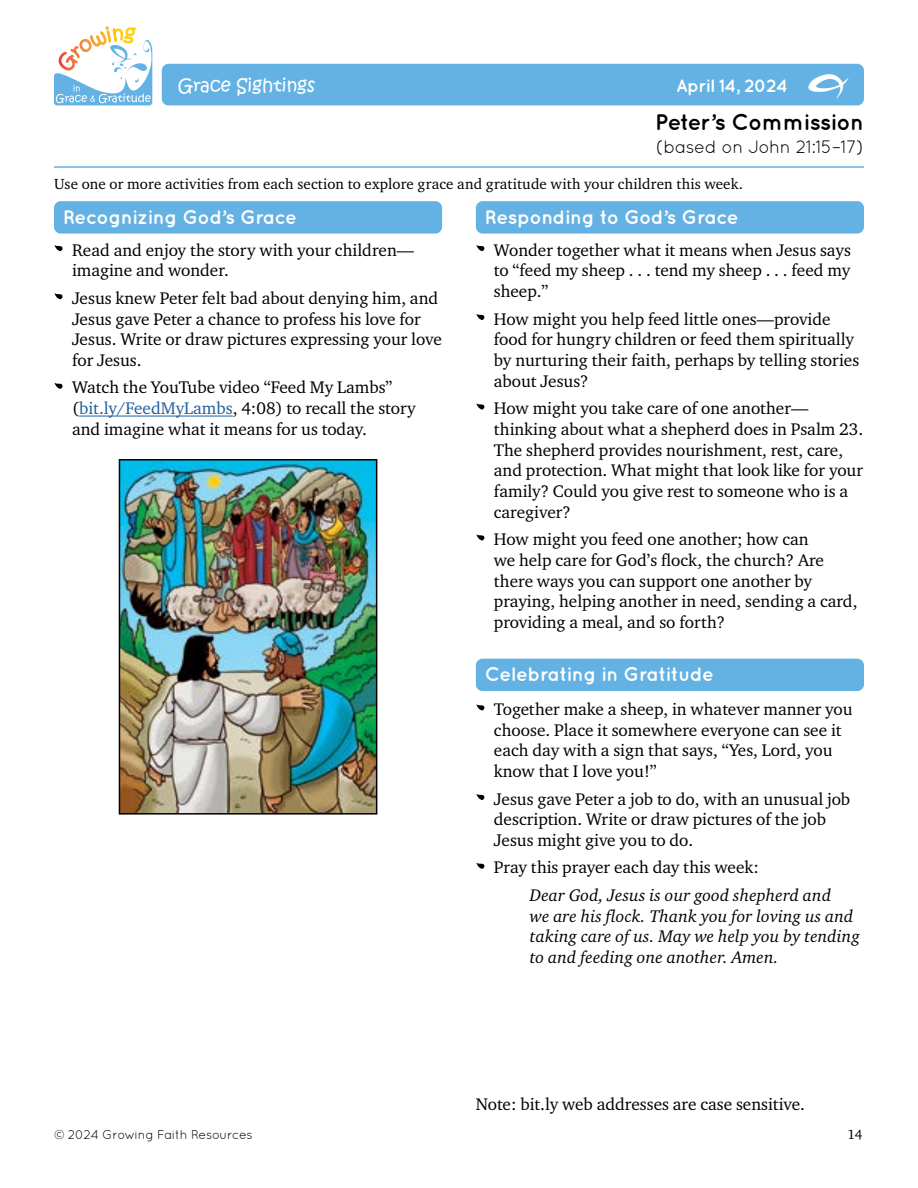
<style>
.page{position:relative;width:918px;height:1188px;background:#fff}
.page>*{position:absolute;margin:0;border:0;box-sizing:border-box;transform-origin:0 0}
.t1{font:60px "Growing Grace Gratitude";color:#000}
.t2{font:45px "Growing Grace Gratitude";color:#fff}
.t3{font:700 22.5px "Quicksand";letter-spacing:-.02em;color:#000}
.t4{font:700 19.5px "Quicksand";letter-spacing:-.02em;color:#fff}
.t5{font:18px "Quicksand";letter-spacing:-.02em;color:#000}
.t6{font:18px "Kristen Normal ITC Std";color:#fff}
.t7{font:700 18px "Quicksand";letter-spacing:-.03em;color:#fff}
.t8{font:17.25px/20.7px "Charter ITC Std";color:#000}
.t9{font:italic 17.25px/20.7px "Charter ITC Std";letter-spacing:.01em;color:#000}
.t10{font:15px "Charter ITC Std";letter-spacing:.01em;color:#000}
.t11{font:13.5px "Charter ITC Std";color:#000}
.t12{font:12.75px "Quicksand";letter-spacing:-.03em;color:#000}
.s1{color:#215e9e}
</style>
<div class="page">
<svg style="left:54px;top:26px;width:98px;height:79px"></svg>
<div style="left:162px;top:64px;width:702px;height:41px;background:#63b2e3;border-radius:7px"></div>
<hr style="left:79px;top:416px;width:154px;height:1px;background:#215e9e">
<div style="left:54px;top:201px;width:388px;height:33px;background:#63b2e3;border-radius:7px"></div>
<img style="left:122px;top:462px;width:252px;height:350px">
<div style="left:119px;top:459px;width:258px;height:356px;border:2px solid #000"></div>
<div style="left:476px;top:201px;width:388px;height:33px;background:#63b2e3;border-radius:7px"></div>
<div style="left:476px;top:659px;width:388px;height:32px;background:#63b2e3;border-radius:7px"></div>
<hr style="left:54px;top:166px;width:810px;height:2px;background:#63b2e3">
<p class="t6" style="left:178px;top:74px;width:139px">Grace Sightings</p>
<p class="t7" style="left:676px;top:75px;width:113px">April 14, 2024</p>
<h2 class="t2" style="left:808px;top:67px;width:42px">E</h2>
<h3 class="t3" style="left:655px;top:109px;width:210px">Peter’s Commission</h3>
<p class="t5" style="left:656px;top:137px;width:209px">(based on John 21:15–17)</p>
<p class="t10" style="left:54px;top:174px;width:690px">Use one or more activities from each section to explore grace and gratitude with your children this week.</p>
<p class="t4" style="left:63px;top:205px;width:236px">Recognizing God’s Grace</p>
<h1 class="t1" style="left:54px;top:226px;width:11px">Z</h1>
<p class="t8" style="left:72px;top:239px;width:344px">Read and enjoy the story with your children— imagine and wonder.</p>
<h1 class="t1" style="left:54px;top:274px;width:11px">Z</h1>
<p class="t8" style="left:72px;top:287px;width:371px">Jesus knew Peter felt bad about denying him, and Jesus gave Peter a chance to profess his love for Jesus. Write or draw pictures expressing your love for Jesus.</p>
<h1 class="t1" style="left:54px;top:363px;width:11px">Z</h1>
<p class="t8" style="left:72px;top:377px;width:345px">Watch the YouTube video “Feed My Lambs” (<span class="s1">bit.ly/FeedMyLambs</span>, 4:08) to recall the story and imagine what it means for us today.</p>
<p class="t4" style="left:485px;top:205px;width:255px">Responding to God’s Grace</p>
<h1 class="t1" style="left:476px;top:226px;width:11px">Z</h1>
<p class="t8" style="left:494px;top:239px;width:359px;text-align:justify">Wonder together what it means when Jesus says to “feed my sheep . . . tend my sheep . . . feed my sheep.”</p>
<h1 class="t1" style="left:476px;top:294px;width:11px">Z</h1>
<p class="t8" style="left:494px;top:308px;width:367px">How might you help feed little ones—provide food for hungry children or feed them spiritually by nurturing their faith, perhaps by telling stories about Jesus?</p>
<h1 class="t1" style="left:476px;top:384px;width:11px">Z</h1>
<p class="t8" style="left:494px;top:398px;width:371px">How might you take care of one another— thinking about what a shepherd does in Psalm 23.<br>The shepherd provides nourishment, rest, care, and protection. What might that look like for your family? Could you give rest to someone who is a caregiver?</p>
<h1 class="t1" style="left:476px;top:515px;width:11px">Z</h1>
<p class="t8" style="left:494px;top:529px;width:365px">How might you feed one another; how can<br>we help care for God’s flock, the church? Are there ways you can support one another by praying, helping another in need, sending a card, providing a meal, and so forth?</p>
<p class="t4" style="left:485px;top:663px;width:231px">Celebrating in Gratitude</p>
<h1 class="t1" style="left:476px;top:685px;width:11px">Z</h1>
<p class="t8" style="left:494px;top:699px;width:360px">Together make a sheep, in whatever manner you choose. Place it somewhere everyone can see it each day with a sign that says, “Yes, Lord, you know that I love you!”</p>
<h1 class="t1" style="left:476px;top:774px;width:11px">Z</h1>
<p class="t8" style="left:494px;top:788px;width:358px">Jesus gave Peter a job to do, with an unusual job description. Write or draw pictures of the job<br>Jesus might give you to do.</p>
<h1 class="t1" style="left:476px;top:843px;width:11px">Z</h1>
<p class="t8" style="left:494px;top:857px;width:267px">Pray this prayer each day this week:</p>
<p class="t9" style="left:530px;top:884px;width:332px">Dear God, Jesus is our good shepherd and<br>we are his flock. Thank you for loving us and taking care of us. May we help you by tending to and feeding one another. Amen.</p>
<p class="t8" style="left:476px;top:1093px;width:331px">Note: bit.ly web addresses are case sensitive.</p>
<p class="t12" style="left:54px;top:1128px;width:200px">© 2024 Growing Faith Resources</p>
<p class="t11" style="left:847px;top:1126px;width:17px">14</p>
</div>
